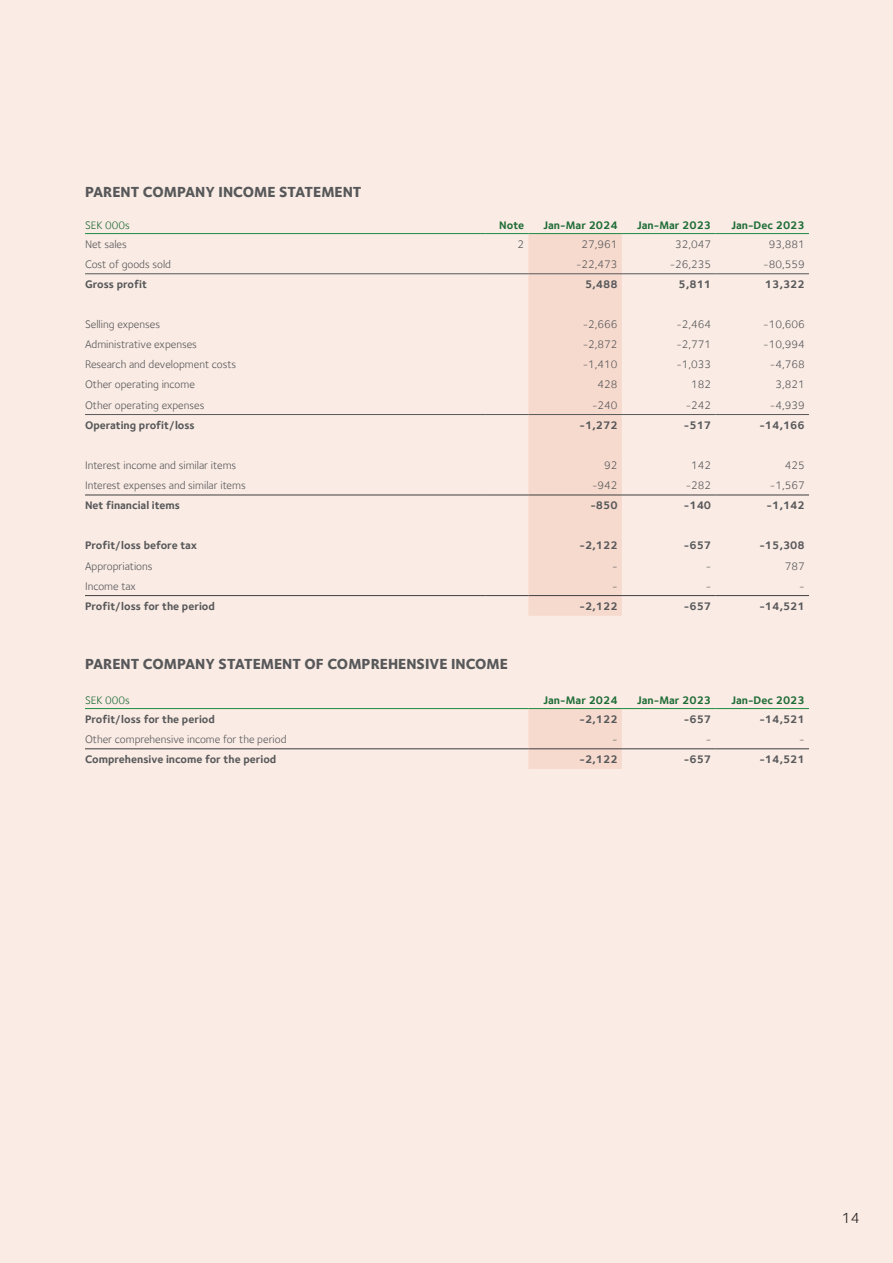
<style>
.page{position:relative;width:893px;height:1263px;background:#faebe4}
.page>*{position:absolute;margin:0;border:0;box-sizing:border-box;transform-origin:0 0}
.t1{font:15px "Foundry Sterling Extra Bold OSF";color:#57585a}
.t2{font:15px "Foundry Sterling";color:#231f20}
.Tabell_Vänster{font:11.25px "Foundry Sterling";color:#57585a}
.Tabell_Höger{font:11.25px "Foundry Sterling";color:#57585a}
.Tabell_Vänster-2{font:700 11.25px "Foundry Sterling";color:#57585a}
.Tabell_Höger-2{font:700 11.25px "Foundry Sterling";color:#57585a}
.Tabell_Höger-3{font:700 11.25px "Foundry Sterling";color:#1f6d37}
.Tabell_Vänster-3{font:11.25px "Foundry Sterling";color:#1f6d37}
</style>
<div class="page">
<div style="left:528px;top:234px;width:94px;height:382px;background:#f7dace"></div>
<hr style="left:85px;top:233px;width:401px;height:1px;background:#1d8b43">
<hr style="left:486px;top:233px;width:42px;height:1px;background:#1d8b43">
<hr style="left:528px;top:233px;width:94px;height:1px;background:#1d8b43">
<hr style="left:622px;top:233px;width:93px;height:1px;background:#1d8b43">
<hr style="left:715px;top:233px;width:94px;height:1px;background:#1d8b43">
<hr style="left:85px;top:273px;width:401px;height:1px;background:#57585a">
<hr style="left:486px;top:273px;width:42px;height:1px;background:#57585a">
<hr style="left:528px;top:273px;width:94px;height:1px;background:#57585a">
<hr style="left:622px;top:273px;width:93px;height:1px;background:#57585a">
<hr style="left:715px;top:273px;width:94px;height:1px;background:#57585a">
<hr style="left:85px;top:414px;width:401px;height:1px;background:#57585a">
<hr style="left:486px;top:414px;width:42px;height:1px;background:#57585a">
<hr style="left:528px;top:414px;width:94px;height:1px;background:#57585a">
<hr style="left:622px;top:414px;width:93px;height:1px;background:#57585a">
<hr style="left:715px;top:414px;width:94px;height:1px;background:#57585a">
<hr style="left:85px;top:495px;width:401px;height:1px;background:#3e3e3f">
<hr style="left:486px;top:495px;width:42px;height:1px;background:#3e3e3f">
<hr style="left:528px;top:495px;width:94px;height:1px;background:#3e3e3f">
<hr style="left:622px;top:495px;width:93px;height:1px;background:#3e3e3f">
<hr style="left:715px;top:495px;width:94px;height:1px;background:#3e3e3f">
<hr style="left:85px;top:595px;width:401px;height:1px;background:#3e3e3f">
<hr style="left:486px;top:595px;width:42px;height:1px;background:#3e3e3f">
<hr style="left:528px;top:595px;width:94px;height:1px;background:#3e3e3f">
<hr style="left:622px;top:595px;width:93px;height:1px;background:#3e3e3f">
<hr style="left:715px;top:595px;width:94px;height:1px;background:#3e3e3f">
<div style="left:528px;top:709px;width:94px;height:60px;background:#f7dace"></div>
<hr style="left:85px;top:708px;width:443px;height:1px;background:#1d8b43">
<hr style="left:528px;top:708px;width:94px;height:1px;background:#1d8b43">
<hr style="left:622px;top:708px;width:93px;height:1px;background:#1d8b43">
<hr style="left:715px;top:708px;width:94px;height:1px;background:#1d8b43">
<hr style="left:85px;top:748px;width:443px;height:1px;background:#3e3e3f">
<hr style="left:528px;top:748px;width:94px;height:1px;background:#3e3e3f">
<hr style="left:622px;top:748px;width:93px;height:1px;background:#3e3e3f">
<hr style="left:715px;top:748px;width:94px;height:1px;background:#3e3e3f">
<h2 class="t1" style="left:85px;top:182px;width:278px">PARENT COMPANY INCOME STATEMENT</h2>
<p class="Tabell_Vänster-3" style="left:85px;top:219px;width:46px">SEK 000s</p>
<p class="Tabell_Höger-3" style="left:499px;top:219px;width:26px">Note</p>
<p class="Tabell_Höger-3" style="left:543px;top:219px;width:76px">Jan-Mar 2024</p>
<p class="Tabell_Höger-3" style="left:637px;top:219px;width:76px">Jan-Mar 2023</p>
<p class="Tabell_Höger-3" style="left:731px;top:219px;width:75px">Jan-Dec 2023</p>
<p class="Tabell_Vänster" style="left:85px;top:237px;width:43px">Net sales</p>
<p class="Tabell_Höger" style="left:517px;top:237px;width:8px">2</p>
<p class="Tabell_Höger" style="left:582px;top:237px;width:38px">27,961</p>
<p class="Tabell_Höger" style="left:675px;top:237px;width:38px">32,047</p>
<p class="Tabell_Höger" style="left:769px;top:237px;width:38px">93,881</p>
<p class="Tabell_Vänster" style="left:85px;top:257px;width:88px">Cost of goods sold</p>
<p class="Tabell_Höger" style="left:576px;top:257px;width:43px">-22,473</p>
<p class="Tabell_Höger" style="left:670px;top:257px;width:43px">-26,235</p>
<p class="Tabell_Höger" style="left:763px;top:257px;width:43px">-80,559</p>
<p class="Tabell_Vänster-2" style="left:85px;top:277px;width:63px">Gross profit</p>
<p class="Tabell_Höger-2" style="left:585px;top:277px;width:34px">5,488</p>
<p class="Tabell_Höger-2" style="left:679px;top:277px;width:34px">5,811</p>
<p class="Tabell_Höger-2" style="left:765px;top:277px;width:41px">13,322</p>
<p class="Tabell_Vänster" style="left:85px;top:318px;width:77px">Selling expenses</p>
<p class="Tabell_Höger" style="left:583px;top:318px;width:36px">-2,666</p>
<p class="Tabell_Höger" style="left:676px;top:318px;width:36px">-2,464</p>
<p class="Tabell_Höger" style="left:763px;top:318px;width:43px">-10,606</p>
<p class="Tabell_Vänster" style="left:85px;top:338px;width:113px">Administrative expenses</p>
<p class="Tabell_Höger" style="left:583px;top:338px;width:36px">-2,872</p>
<p class="Tabell_Höger" style="left:676px;top:338px;width:36px">-2,771</p>
<p class="Tabell_Höger" style="left:763px;top:338px;width:43px">-10,994</p>
<p class="Tabell_Vänster" style="left:85px;top:358px;width:153px">Research and development costs</p>
<p class="Tabell_Höger" style="left:583px;top:358px;width:36px">-1,410</p>
<p class="Tabell_Höger" style="left:676px;top:358px;width:36px">-1,033</p>
<p class="Tabell_Höger" style="left:770px;top:358px;width:36px">-4,768</p>
<p class="Tabell_Vänster" style="left:85px;top:378px;width:111px">Other operating income</p>
<p class="Tabell_Höger" style="left:598px;top:378px;width:22px">428</p>
<p class="Tabell_Höger" style="left:691px;top:378px;width:22px">182</p>
<p class="Tabell_Höger" style="left:775px;top:378px;width:31px">3,821</p>
<p class="Tabell_Vänster" style="left:85px;top:398px;width:121px">Other operating expenses</p>
<p class="Tabell_Höger" style="left:592px;top:398px;width:27px">-240</p>
<p class="Tabell_Höger" style="left:686px;top:398px;width:27px">-242</p>
<p class="Tabell_Höger" style="left:770px;top:398px;width:36px">-4,939</p>
<p class="Tabell_Vänster-2" style="left:85px;top:418px;width:111px">Operating profit/loss</p>
<p class="Tabell_Höger-2" style="left:579px;top:418px;width:40px">-1,272</p>
<p class="Tabell_Höger-2" style="left:684px;top:418px;width:29px">-517</p>
<p class="Tabell_Höger-2" style="left:759px;top:418px;width:47px">-14,166</p>
<p class="Tabell_Vänster" style="left:85px;top:459px;width:153px">Interest income and similar items</p>
<p class="Tabell_Höger" style="left:604px;top:459px;width:15px">92</p>
<p class="Tabell_Höger" style="left:691px;top:459px;width:22px">142</p>
<p class="Tabell_Höger" style="left:785px;top:459px;width:22px">425</p>
<p class="Tabell_Vänster" style="left:85px;top:479px;width:162px">Interest expenses and similar items</p>
<p class="Tabell_Höger" style="left:592px;top:479px;width:27px">-942</p>
<p class="Tabell_Höger" style="left:686px;top:479px;width:27px">-282</p>
<p class="Tabell_Höger" style="left:770px;top:479px;width:36px">-1,567</p>
<p class="Tabell_Vänster-2" style="left:85px;top:499px;width:97px">Net financial items</p>
<p class="Tabell_Höger-2" style="left:590px;top:499px;width:29px">-850</p>
<p class="Tabell_Höger-2" style="left:684px;top:499px;width:29px">-140</p>
<p class="Tabell_Höger-2" style="left:767px;top:499px;width:40px">-1,142</p>
<p class="Tabell_Vänster-2" style="left:85px;top:539px;width:114px">Profit/loss before tax</p>
<p class="Tabell_Höger-2" style="left:579px;top:539px;width:40px">-2,122</p>
<p class="Tabell_Höger-2" style="left:684px;top:539px;width:29px">-657</p>
<p class="Tabell_Höger-2" style="left:759px;top:539px;width:47px">-15,308</p>
<p class="Tabell_Vänster" style="left:85px;top:559px;width:69px">Appropriations</p>
<p class="Tabell_Höger" style="left:612px;top:559px;width:7px">-</p>
<p class="Tabell_Höger" style="left:706px;top:559px;width:7px">-</p>
<p class="Tabell_Höger" style="left:785px;top:559px;width:22px">787</p>
<p class="Tabell_Vänster" style="left:85px;top:579px;width:52px">Income tax</p>
<p class="Tabell_Höger" style="left:612px;top:579px;width:7px">-</p>
<p class="Tabell_Höger" style="left:706px;top:579px;width:7px">-</p>
<p class="Tabell_Höger" style="left:799px;top:579px;width:7px">-</p>
<p class="Tabell_Vänster-2" style="left:85px;top:599px;width:131px">Profit/loss for the period</p>
<p class="Tabell_Höger-2" style="left:579px;top:599px;width:40px">-2,122</p>
<p class="Tabell_Höger-2" style="left:684px;top:599px;width:29px">-657</p>
<p class="Tabell_Höger-2" style="left:759px;top:599px;width:47px">-14,521</p>
<h2 class="t1" style="left:85px;top:655px;width:424px">PARENT COMPANY STATEMENT OF COMPREHENSIVE INCOME</h2>
<p class="Tabell_Vänster-3" style="left:85px;top:694px;width:46px">SEK 000s</p>
<p class="Tabell_Höger-3" style="left:543px;top:694px;width:76px">Jan-Mar 2024</p>
<p class="Tabell_Höger-3" style="left:637px;top:694px;width:76px">Jan-Mar 2023</p>
<p class="Tabell_Höger-3" style="left:731px;top:694px;width:75px">Jan-Dec 2023</p>
<p class="Tabell_Vänster-2" style="left:85px;top:712px;width:131px">Profit/loss for the period</p>
<p class="Tabell_Höger-2" style="left:579px;top:712px;width:40px">-2,122</p>
<p class="Tabell_Höger-2" style="left:684px;top:712px;width:29px">-657</p>
<p class="Tabell_Höger-2" style="left:759px;top:712px;width:47px">-14,521</p>
<p class="Tabell_Vänster" style="left:85px;top:732px;width:203px">Other comprehensive income for the period</p>
<p class="Tabell_Höger" style="left:612px;top:732px;width:7px">-</p>
<p class="Tabell_Höger" style="left:706px;top:732px;width:7px">-</p>
<p class="Tabell_Höger" style="left:799px;top:732px;width:7px">-</p>
<p class="Tabell_Vänster-2" style="left:85px;top:752px;width:193px">Comprehensive income for the period</p>
<p class="Tabell_Höger-2" style="left:579px;top:752px;width:40px">-2,122</p>
<p class="Tabell_Höger-2" style="left:684px;top:752px;width:29px">-657</p>
<p class="Tabell_Höger-2" style="left:759px;top:752px;width:47px">-14,521</p>
<h1 class="t2" style="left:842px;top:1209px;width:19px">14</h1>
</div>
